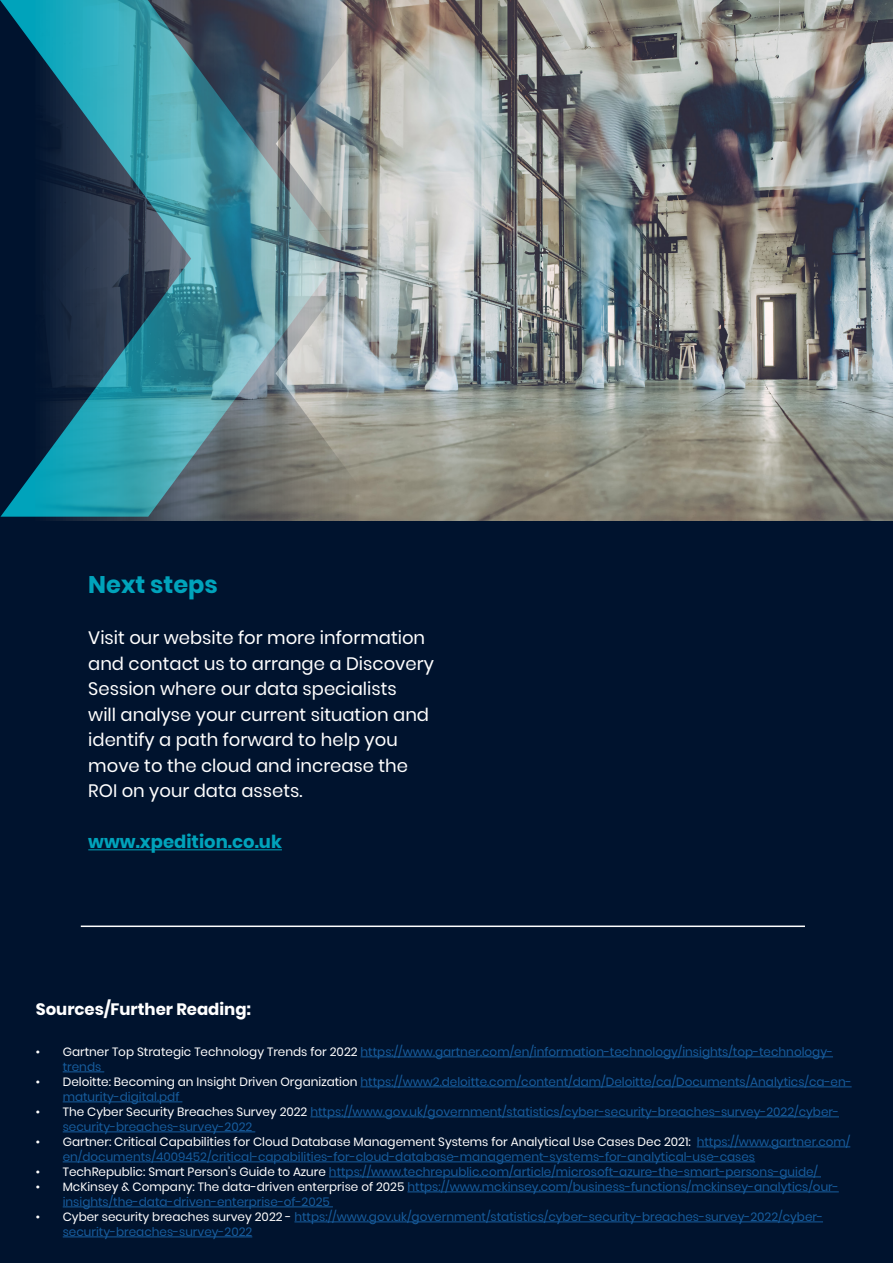
<style>
.page{position:relative;width:893px;height:1263px;background:#00132e}
.page>*{position:absolute;margin:0;border:0;box-sizing:border-box;transform-origin:0 0}
.t1{font:700 24px "Poppins";color:#00a3bb}
.t2{font:18px/25.5px "Poppins";color:#fff}
.t3{font:700 18px "Poppins";color:#00a3bb}
.t4{font:700 16.5px "Poppins";color:#fff}
.t5{font:12px/15px "Poppins";color:#175d9e}
.s1{color:#fff}
</style>
<div class="page">
<svg style="left:0;top:0;width:36px;height:517px"></svg>
<img style="left:36px;top:0;width:857px;height:520px">
<hr style="left:88px;top:849px;width:194px;height:1px;background:#00a3bb">
<hr style="left:361px;top:1056px;width:472px;height:1px;background:#175d9e">
<hr style="left:63px;top:1071px;width:41px;height:1px;background:#175d9e">
<hr style="left:360px;top:1086px;width:492px;height:1px;background:#175d9e">
<hr style="left:63px;top:1101px;width:119px;height:1px;background:#175d9e">
<hr style="left:310px;top:1116px;width:529px;height:1px;background:#175d9e">
<hr style="left:63px;top:1131px;width:192px;height:1px;background:#175d9e">
<hr style="left:697px;top:1146px;width:153px;height:1px;background:#175d9e">
<hr style="left:63px;top:1161px;width:692px;height:1px;background:#175d9e">
<hr style="left:329px;top:1176px;width:492px;height:1px;background:#175d9e">
<hr style="left:407px;top:1191px;width:432px;height:1px;background:#175d9e">
<hr style="left:63px;top:1206px;width:270px;height:1px;background:#175d9e">
<hr style="left:294px;top:1221px;width:529px;height:1px;background:#175d9e">
<hr style="left:63px;top:1236px;width:189px;height:1px;background:#175d9e">
<hr style="left:81px;top:925px;width:724px;height:2px;background:#fff">
<p class="t1" style="left:88px;top:571px;width:131px">Next steps</p>
<p class="t2" style="left:88px;top:625px;width:347px">Visit our website for more information and contact us to arrange a Discovery Session where our data specialists<br>will analyse your current situation and identify a path forward to help you move to the cloud and increase the ROI on your data assets.</p>
<p class="t3" style="left:88px;top:832px;width:195px">www.xpedition.co.uk</p>
<p class="t4" style="left:36px;top:1000px;width:217px">Sources/Further Reading:</p>
<p class="t5" style="left:63px;top:1044px;width:772px;text-indent:-27px"><span class="s1">• Gartner Top Strategic Technology Trends for 2022</span> https://www.gartner.com/en/information-technology/insights/top-technology&shy;trends</p>
<p class="t5" style="left:63px;top:1074px;width:791px;text-indent:-27px"><span class="s1">• Deloitte: Becoming an Insight Driven Organization</span> https://www2.deloitte.com/content/dam/Deloitte/ca/Documents/Analytics/ca-en&shy;maturity-digital.pdf</p>
<p class="t5" style="left:63px;top:1104px;width:778px;text-indent:-27px"><span class="s1">• The Cyber Security Breaches Survey 2022</span> https://www.gov.uk/government/statistics/cyber-security-breaches-survey-2022/cyber&shy;security-breaches-survey-2022</p>
<p class="t5" style="left:63px;top:1134px;width:789px;text-indent:-27px"><span class="s1">• Gartner: Critical Capabilities for Cloud Database Management Systems for Analytical Use Cases Dec 2021:</span> https://www.gartner.com/ en/documents/4009452/critical-capabilities-for-cloud-database-management-systems-for-analytical-use-cases</p>
<p class="t5" style="left:36px;top:1164px;width:784px"><span class="s1">• TechRepublic: Smart Person’s Guide to Azure</span> https://www.techrepublic.com/article/microsoft-azure-the-smart-persons-guide/</p>
<p class="t5" style="left:63px;top:1179px;width:778px;text-indent:-27px"><span class="s1">• McKinsey &amp; Company: The data-driven enterprise of 2025</span> https://www.mckinsey.com/business-functions/mckinsey-analytics/our&shy;insights/the-data-driven-enterprise-of-2025</p>
<p class="t5" style="left:63px;top:1209px;width:762px;text-indent:-27px"><span class="s1">• Cyber security breaches survey 2022 -</span> https://www.gov.uk/government/statistics/cyber-security-breaches-survey-2022/cyber&shy;security-breaches-survey-2022</p>
</div>
